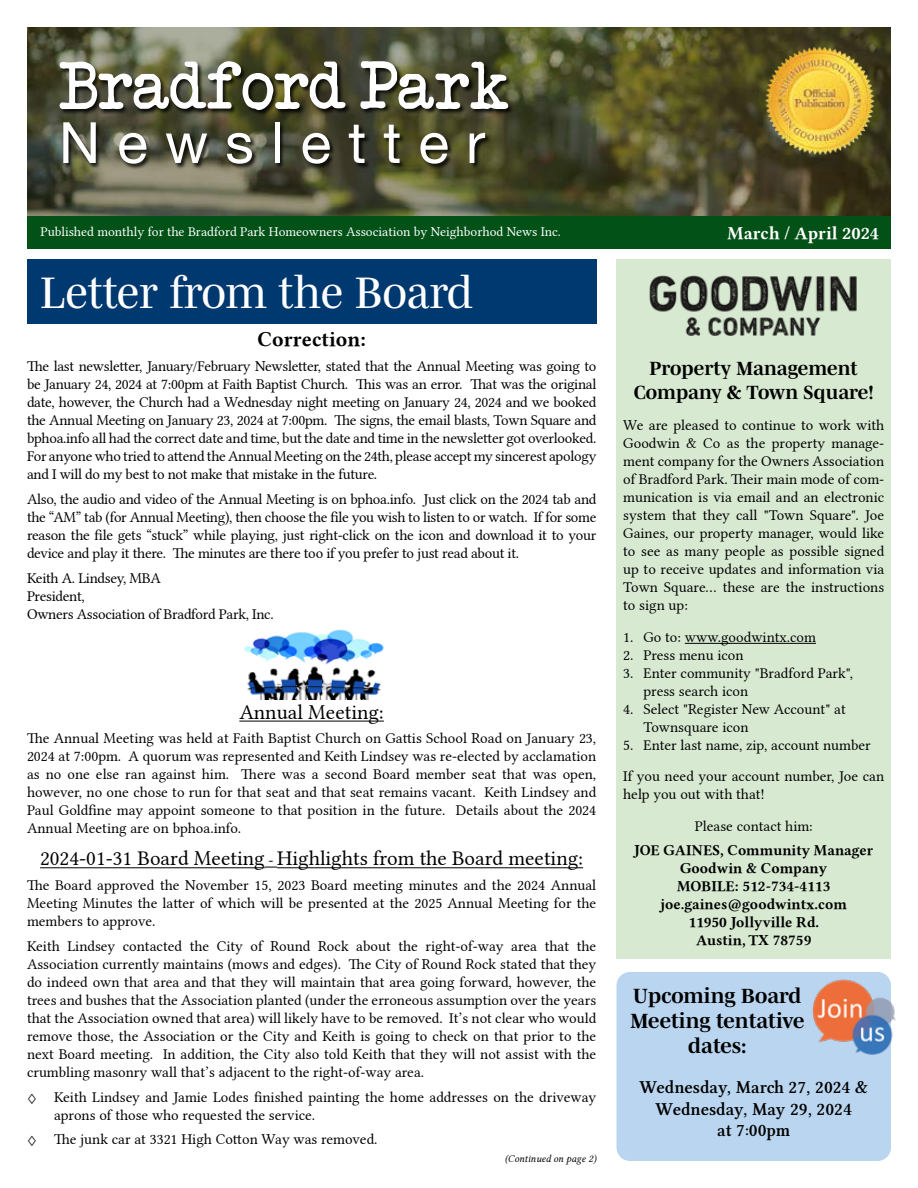
<style>
.page{position:relative;width:918px;height:1188px;background:#fff}
.page>*{position:absolute;margin:0;border:0;box-sizing:border-box;transform-origin:0 0}
.t1{font:66px "Another Typewriter";color:#fff}
.t2{font:57px "Helvetica Neue LT Std";letter-spacing:.3em;color:#fff}
.t3{font:45px "Mencken Std";color:#fff}
.t4{font:21px "Linux Libertine G";color:#000}
.t5{font:700 21px/25.2px "Mencken Std";color:#000;text-align:center}
.t6{font:21px "Linux Libertine GB";color:#000}
.t7{font:700 19.5px/23.4px "Mencken Std";color:#000;text-align:center}
.t8{font:18px/21.6px "Linux Libertine GZ";color:#000;text-align:center}
.t9{font:18px "Linux Libertine GB";color:#fff}
.t10{font:15px/18px "Linux Libertine G";color:#000;text-align:justify}
.t11{font:15px/18px "Linux Libertine GB";color:#000;text-align:center}
.t12{font:15px/18px "Linux Libertine G";letter-spacing:-.02em;color:#000}
.t13{font:13.5px "Linux Libertine G";color:#fff}
.t14{font:10.5px "Linux Libertine GI";color:#000}
.s1{font-size:15px}
</style>
<div class="page">
<div style="left:616px;top:259px;width:275px;height:700px;background:#d8e9d2"></div>
<hr style="left:685px;top:643px;width:131px;height:1px;background:#000">
<img style="left:649px;top:275px;width:208px;height:61px">
<svg style="left:27px;top:27px;width:864px;height:189px;background:#545335"></svg>
<div style="left:59px;top:61px;width:455px;height:109px;background:#000;opacity:.85"></div>
<div style="left:27px;top:216px;width:864px;height:33px;background:#025217"></div>
<img style="left:762px;top:42px;width:116px;height:115px">
<div style="left:27px;top:259px;width:569px;height:65px;background:#003870"></div>
<div style="left:616px;top:972px;width:275px;height:189px;background:#bad5ef;border-radius:14px"></div>
<img style="left:812px;top:976px;width:84px;height:79px">
<hr style="left:239px;top:721px;width:145px;height:1px;background:#000">
<hr style="left:40px;top:867px;width:225px;height:1px;background:#000">
<svg style="left:265px;top:867px;width:12px;height:1px"></svg>
<hr style="left:277px;top:867px;width:306px;height:1px;background:#000">
<img style="left:244px;top:629px;width:140px;height:71px">
<h1 class="t1" style="left:59px;top:43px;width:452px">Bradford Park</h1>
<h2 class="t2" style="left:59px;top:109px;width:428px">Newsletter</h2>
<p class="t13" style="left:40px;top:224px;width:522px">Published monthly for the Bradford Park Homeowners Association by Neighborhod News Inc.</p>
<p class="t9" style="left:728px;top:220px;width:153px">March / April 2024</p>
<h3 class="t3" style="left:40px;top:267px;width:434px">Letter from the Board</h3>
<h3 class="t6" style="left:257px;top:325px;width:110px">Correction:</h3>
<p class="t10" style="left:27px;top:357px;width:571px">The last newsletter, January/February Newsletter, stated that the Annual Meeting was going to be January 24, 2024 at 7:00pm at Faith Baptist Church. This was an error. That was the original date, however, the Church had a Wednesday night meeting on January 24, 2024 and we booked the Annual Meeting on January 23, 2024 at 7:00pm. The signs, the email blasts, Town Square and bphoa.info all had the correct date and time, but the date and time in the newsletter got overlooked.<br>For anyone who tried to attend the Annual Meeting on the 24th, please accept my sincerest apology and I will do my best to not make that mistake in the future.</p>
<p class="t10" style="left:27px;top:490px;width:571px">Also, the audio and video of the Annual Meeting is on bphoa.info. Just click on the 2024 tab and the “AM” tab (for Annual Meeting), then choose the file you wish to listen to or watch. If for some reason the file gets “stuck” while playing, just right-click on the icon and download it to your device and play it there. The minutes are there too if you prefer to just read about it.</p>
<p class="t12" style="left:27px;top:569px;width:248px">Keith A. Lindsey, MBA<br>President,<br>Owners Association of Bradford Park, Inc.</p>
<h3 class="t4" style="left:239px;top:700px;width:146px">Annual Meeting:</h3>
<p class="t10" style="left:27px;top:729px;width:571px">The Annual Meeting was held at Faith Baptist Church on Gattis School Road on January 23, 2024 at 7:00pm. A quorum was represented and Keith Lindsey was re-elected by acclamation as no one else ran against him. There was a second Board member seat that was open, however, no one chose to run for that seat and that seat remains vacant. Keith Lindsey and Paul Goldfine may appoint someone to that position in the future. Details about the 2024<br>Annual Meeting are on bphoa.info.</p>
<h3 class="t4" style="left:40px;top:847px;width:545px">2024-01-31 Board Meeting <span class="s1">-</span> Highlights from the Board meeting:</h3>
<p class="t10" style="left:27px;top:876px;width:571px">The Board approved the November 15, 2023 Board meeting minutes and the 2024 Annual Meeting Minutes the latter of which will be presented at the 2025 Annual Meeting for the members to approve.</p>
<p class="t10" style="left:27px;top:937px;width:571px">Keith Lindsey contacted the City of Round Rock about the right-of-way area that the Association currently maintains (mows and edges). The City of Round Rock stated that they do indeed own that area and that they will maintain that area going forward, however, the trees and bushes that the Association planted (under the erroneous assumption over the years that the Association owned that area) will likely have to be removed. It’s not clear who would remove those, the Association or the City and Keith is going to check on that prior to the next Board meeting. In addition, the City also told Keith that they will not assist with the crumbling masonry wall that’s adjacent to the right-of-way area.</p>
<p class="t10" style="left:54px;top:1088px;width:544px;text-indent:-27px">◊ Keith Lindsey and Jamie Lodes finished painting the home addresses on the driveway aprons of those who requested the service.</p>
<p class="t10" style="left:27px;top:1130px;width:352px">◊ The junk car at 3321 High Cotton Way was removed.</p>
<p class="t14" style="left:505px;top:1153px;width:93px">(Continued on page 2)</p>
<h3 class="t7" style="left:634px;top:357px;width:242px">Property Management<br>Company &amp; Town Square!</h3>
<p class="t10" style="left:623px;top:416px;width:263px">We are pleased to continue to work with Goodwin &amp; Co as the property manage&shy;ment company for the Owners Association of Bradford Park. Their main mode of com&shy;munication is via email and an electronic system that they call "Town Square". Joe Gaines, our property manager, would like to see as many people as possible signed up to receive updates and information via Town Square... these are the instructions to sign up:</p>
<p class="t10" style="left:623px;top:628px;width:194px">1. Go to: www.goodwintx.com</p>
<p class="t10" style="left:623px;top:646px;width:122px">2. Press menu icon</p>
<p class="t10" style="left:644px;top:664px;width:211px;text-indent:-20px">3. Enter community "Bradford Park", press search icon</p>
<p class="t10" style="left:644px;top:700px;width:204px;text-indent:-20px">4. Select "Register New Account" at<br>Townsquare icon</p>
<p class="t10" style="left:623px;top:729px;width:263px;line-height:31.5px">5. Enter last name, zip, account number<br>If you need your account number, Joe can</p>
<p class="t10" style="left:695px;top:778px;width:120px;line-height:31.5px;text-indent:-71px">help you out with that!<br>Please contact him:</p>
<p class="t11" style="left:634px;top:841px;width:240px">JOE GAINES, Community Manager<br>Goodwin &amp; Company<br>MOBILE: 512-734-4113 joe.gaines@goodwintx.com<br>11950 Jollyville Rd.<br>Austin, TX 78759</p>
<h3 class="t5" style="left:630px;top:982px;width:176px">Upcoming Board<br>Meeting tentative dates:</h3>
<p class="t8" style="left:639px;top:1077px;width:230px">Wednesday, March 27, 2024 &amp;<br>Wednesday, May 29, 2024<br>at 7:00pm</p>
</div>
